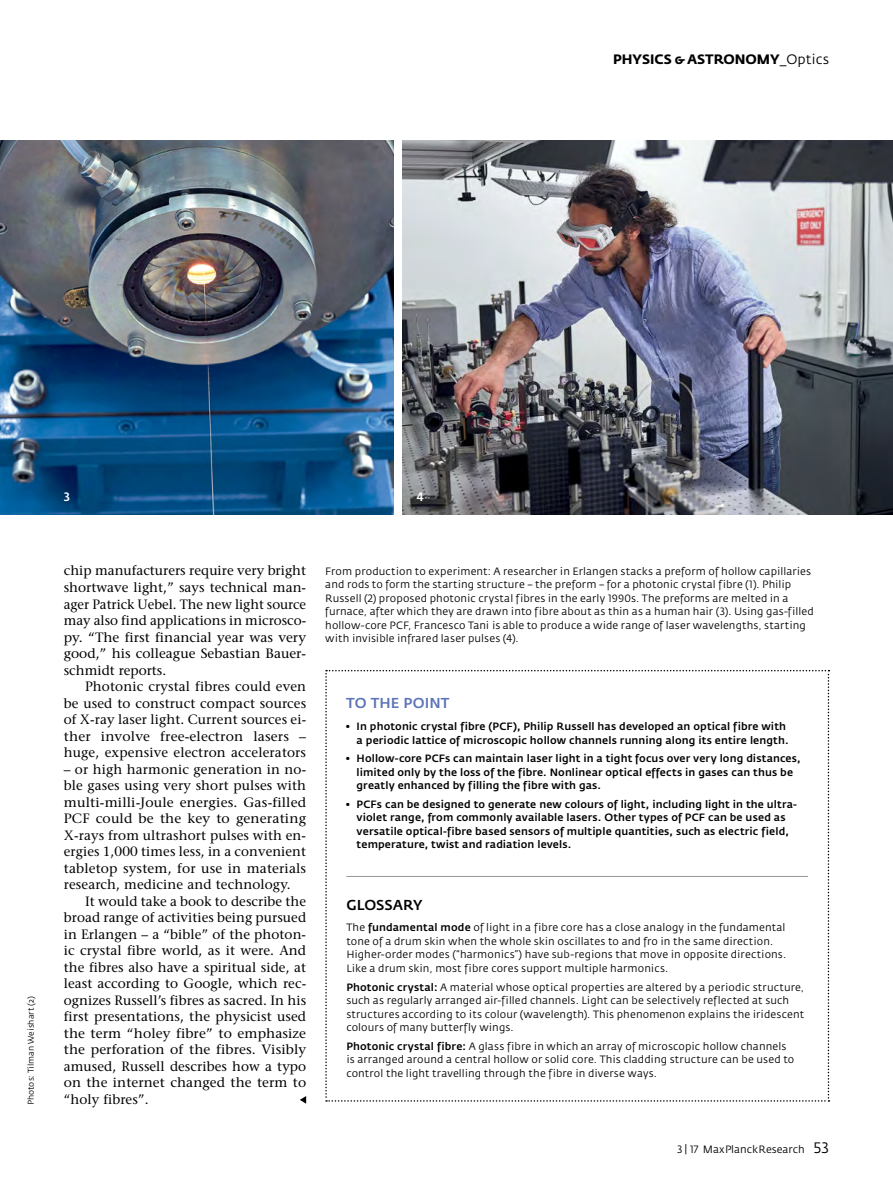
<style>
.page{position:relative;width:893px;height:1191px;background:#fff}
.page>*{position:absolute;margin:0;border:0;box-sizing:border-box;transform-origin:0 0}
.t1{font:500 14.25px "Fedra Sans";letter-spacing:.01em;color:#5c74b8}
.t2{font:500 14.25px "Fedra Sans";color:#000}
.t3{font:13.5px/16.5px "Stone Serif";letter-spacing:.005em;color:#000;text-align:justify}
.t4{font:700 13.5px "Fedra Sans";color:#000}
.t5{font:12px "Fedra Sans Medium SC";color:#fff}
.t6{font:10.5px/13.5px "Fedra Sans";letter-spacing:.01em;color:#000}
.t7{font:500 10.5px/13.5px "Fedra Sans";letter-spacing:.01em;color:#000}
.t8{font:8.25px "Fedra Sans";color:#000}
.s1{font-weight:400}
.s2{font-family:"Fedra Sans Book SC"}
.s3{font-weight:500}
.s4{font-family:"Fedra Sans Book SC";font-size:15px}
</style>
<div class="page">
<svg style="left:300px;top:1096px;width:6px;height:7px"></svg>
<svg style="left:325px;top:670px;width:504px;height:431px"></svg>
<hr style="left:346px;top:876px;width:462px;height:1px;background:#939598">
<img style="left:0;top:140px;width:394px;height:374px">
<img style="left:402px;top:140px;width:491px;height:374px">
<p class="t4" style="left:613px;top:51px;width:218px">PHYSICS &amp; ASTRONOMY<span class="s1">_Optics</span></p>
<p class="t8" style="left:27px;top:1105px;width:110px;rotate:-90deg">Photos: Tilman Weishart (2)</p>
<p class="t5" style="left:64px;top:489px;width:8px">3</p>
<p class="t5" style="left:417px;top:489px;width:9px">4</p>
<p class="t3" style="left:64px;top:562px;width:244px">chip manufacturers require very bright shortwave light,” says technical man&shy;ager Patrick Uebel. The new light source may also find applications in microsco&shy;py. “The first financial year was very good,” his colleague Sebastian Bauer&shy;schmidt reports.</p>
<p class="t3" style="left:64px;top:678px;width:244px;text-indent:21px">Photonic crystal fibres could even be used to construct compact sources of X-ray laser light. Current sources ei&shy;ther involve free-electron lasers – huge, expensive electron accelerators</p>
<p class="t3" style="left:64px;top:760px;width:244px">– or high harmonic generation in no&shy;ble gases using very short pulses with multi-milli-Joule energies. Gas-filled PCF could be the key to generating X-rays from ultrashort pulses with en&shy;ergies 1,000 times less, in a convenient tabletop system, for use in materials research, medicine and technology.</p>
<p class="t3" style="left:64px;top:892px;width:244px;text-indent:21px">It would take a book to describe the broad range of activities being pursued in Erlangen – a “bible” of the photon&shy;ic crystal fibre world, as it were. And the fibres also have a spiritual side, at least according to Google, which rec&shy;ognizes Russell’s fibres as sacred. In his first presentations, the physicist used the term “holey fibre” to emphasize the perforation of the fibres. Visibly amused, Russell describes how a typo on the internet changed the term to “holy fibres”.</p>
<p class="t6" style="left:325px;top:564px;width:490px">From production to experiment: A researcher in Erlangen stacks a preform of hollow capillaries and rods to form the starting structure – the preform – for a photonic crystal fibre (<span class="s2">1</span>). Philip Russell (<span class="s2">2</span>) proposed photonic crystal fibres in the early <span class="s2">1990</span>s. The preforms are melted in a furnace, after which they are drawn into fibre about as thin as a human hair (<span class="s2">3</span>). Using gas-filled hollow-core PCF, Francesco Tani is able to produce a wide range of laser wavelengths, starting with invisible infrared laser pulses (<span class="s2">4</span>).</p>
<h1 class="t1" style="left:346px;top:695px;width:105px">TO THE POINT</h1>
<p class="t7" style="left:346px;top:720px;width:444px;text-align:right">● In photonic crystal fibre (PCF), Philip Russell has developed an optical fibre with a periodic lattice of microscopic hollow channels running along its entire length.</p>
<p class="t7" style="left:357px;top:752px;width:446px;text-indent:-10px">● Hollow-core PCFs can maintain laser light in a tight focus over very long distances, limited only by the loss of the fibre. Nonlinear optical effects in gases can thus be greatly enhanced by filling the fibre with gas.</p>
<p class="t7" style="left:357px;top:797px;width:441px;text-indent:-11px">● PCFs can be designed to generate new colours of light, including light in the ultra&shy;violet range, from commonly available lasers. Other types of PCF can be used as versatile optical-fibre based sensors of multiple quantities, such as electric field, temperature, twist and radiation levels.</p>
<h1 class="t2" style="left:346px;top:896px;width:78px">GLOSSARY</h1>
<p class="t6" style="left:346px;top:921px;width:441px">The <span class="s3">fundamental mode</span> of light in a fibre core has a close analogy in the fundamental tone of a drum skin when the whole skin oscillates to and fro in the same direction.<br>Higher-order modes (“harmonics”) have sub-regions that move in opposite directions.<br>Like a drum skin, most fibre cores support multiple harmonics.</p>
<p class="t6" style="left:346px;top:980px;width:459px"><span class="s3">Photonic crystal:</span> A material whose optical properties are altered by a periodic structure, such as regularly arranged air-filled channels. Light can be selectively reflected at such structures according to its colour (wavelength). This phenomenon explains the iridescent colours of many butterfly wings.</p>
<p class="t6" style="left:346px;top:1039px;width:449px"><span class="s3">Photonic crystal fibre:</span> A glass fibre in which an array of microscopic hollow channels is arranged around a central hollow or solid core. This cladding structure can be used to control the light travelling through the fibre in diverse ways.</p>
<p class="t6" style="left:677px;top:1143px;width:153px"><span class="s2">3 | 17</span> MaxPlanckResearch <span class="s4">53</span></p>
</div>
